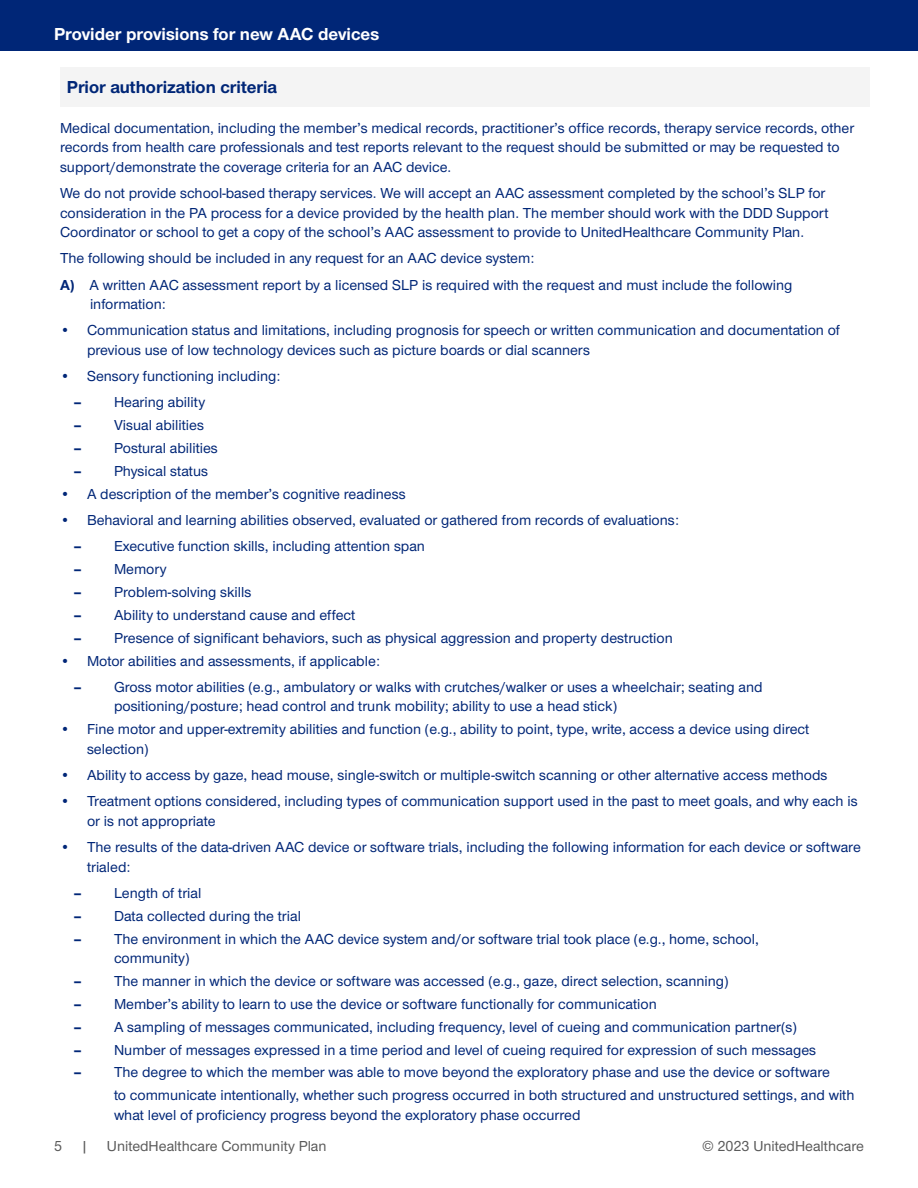
<style>
.page{position:relative;width:918px;height:1188px;background:#fff}
.page>*{position:absolute;margin:0;border:0;box-sizing:border-box;transform-origin:0 0}
.t1{font:700 18px "UHC Sans";color:#fff}
.H5_Sans_Gray_Shading{font:700 18px "UHC Sans";color:#002677}
.Body{font:500 15px/19.5px "UHC Sans";color:#002677}
.t2{font:500 15px "UHC Sans";color:#5a5a5a}
.s1{font-weight:700}
</style>
<div class="page">
<div style="left:0;top:0;width:918px;height:51px;background:#002677"></div>
<div style="left:60px;top:68px;width:810px;height:39px;background:#f4f4f4"></div>
<p class="t1" style="left:54px;top:22px;width:327px">Provider provisions for new AAC devices</p>
<p class="H5_Sans_Gray_Shading" style="left:67px;top:75px;width:212px">Prior authorization criteria</p>
<p class="Body" style="left:60px;top:117px;width:796px">Medical documentation, including the member’s medical records, practitioner’s office records, therapy service records, other records from health care professionals and test reports relevant to the request should be submitted or may be requested to support/demonstrate the coverage criteria for an AAC device.</p>
<p class="Body" style="left:60px;top:183px;width:770px">We do not provide school-based therapy services. We will accept an AAC assessment completed by the school’s SLP for consideration in the PA process for a device provided by the health plan. The member should work with the DDD Support<br>Coordinator or school to get a copy of the school’s AAC assessment to provide to UnitedHealthcare Community Plan.</p>
<p class="Body" style="left:60px;top:248px;width:476px">The following should be included in any request for an AAC device system:</p>
<p class="Body" style="left:90px;top:274px;width:704px;text-indent:-30px"><span class="s1">A)</span> A written AAC assessment report by a licensed SLP is required with the request and must include the following information:</p>
<p class="Body" style="left:87px;top:320px;width:755px;text-indent:-27px">• Communication status and limitations, including prognosis for speech or written communication and documentation of previous use of low technology devices such as picture boards or dial scanners</p>
<p class="Body" style="left:60px;top:366px;width:222px">• Sensory functioning including:</p>
<p class="Body" style="left:74px;top:392px;width:133px"><span class="s1">–</span> Hearing ability</p>
<p class="Body" style="left:74px;top:415px;width:132px"><span class="s1">–</span> Visual abilities</p>
<p class="Body" style="left:74px;top:438px;width:146px"><span class="s1">–</span> Postural abilities</p>
<p class="Body" style="left:74px;top:461px;width:136px"><span class="s1">–</span> Physical status</p>
<p class="Body" style="left:60px;top:483px;width:347px">• A description of the member’s cognitive readiness</p>
<p class="Body" style="left:60px;top:510px;width:621px">• Behavioral and learning abilities observed, evaluated or gathered from records of evaluations:</p>
<p class="Body" style="left:74px;top:536px;width:353px"><span class="s1">–</span> Executive function skills, including attention span</p>
<p class="Body" style="left:74px;top:559px;width:95px"><span class="s1">–</span> Memory</p>
<p class="Body" style="left:74px;top:582px;width:179px"><span class="s1">–</span> Problem-solving skills</p>
<p class="Body" style="left:74px;top:605px;width:283px"><span class="s1">–</span> Ability to understand cause and effect</p>
<p class="Body" style="left:74px;top:627px;width:601px"><span class="s1">–</span> Presence of significant behaviors, such as physical aggression and property destruction</p>
<p class="Body" style="left:60px;top:650px;width:321px">• Motor abilities and assessments, if applicable:</p>
<p class="Body" style="left:114px;top:677px;width:650px;text-indent:-40px"><span class="s1">–</span> Gross motor abilities (e.g., ambulatory or walks with crutches/walker or uses a wheelchair; seating and positioning/posture; head control and trunk mobility; ability to use a head stick)</p>
<p class="Body" style="left:87px;top:719px;width:724px;text-indent:-27px">• Fine motor and upper-extremity abilities and function (e.g., ability to point, type, write, access a device using direct selection)</p>
<p class="Body" style="left:60px;top:765px;width:769px">• Ability to access by gaze, head mouse, single-switch or multiple-switch scanning or other alternative access methods</p>
<p class="Body" style="left:87px;top:791px;width:772px;text-indent:-27px">• Treatment options considered, including types of communication support used in the past to meet goals, and why each is or is not appropriate</p>
<p class="Body" style="left:87px;top:837px;width:775px;text-indent:-27px">• The results of the data-driven AAC device or software trials, including the following information for each device or software trialed:</p>
<p class="Body" style="left:74px;top:882px;width:129px"><span class="s1">–</span> Length of trial</p>
<p class="Body" style="left:74px;top:905px;width:229px"><span class="s1">–</span> Data collected during the trial</p>
<p class="Body" style="left:114px;top:928px;width:646px;text-indent:-40px"><span class="s1">–</span> The environment in which the AAC device system and/or software trial took place (e.g., home, school, community)</p>
<p class="Body" style="left:74px;top:971px;width:657px"><span class="s1">–</span> The manner in which the device or software was accessed (e.g., gaze, direct selection, scanning)</p>
<p class="Body" style="left:74px;top:993px;width:585px"><span class="s1">–</span> Member’s ability to learn to use the device or software functionally for communication</p>
<p class="Body" style="left:74px;top:1016px;width:725px"><span class="s1">–</span> A sampling of messages communicated, including frequency, level of cueing and communication partner(s)</p>
<p class="Body" style="left:74px;top:1039px;width:744px"><span class="s1">–</span> Number of messages expressed in a time period and level of cueing required for expression of such messages</p>
<p class="Body" style="left:74px;top:1062px;width:758px"><span class="s1">–</span> The degree to which the member was able to move beyond the exploratory phase and use the device or software</p>
<p class="Body" style="left:114px;top:1085px;width:742px">to communicate intentionally, whether such progress occurred in both structured and unstructured settings, and with what level of proficiency progress beyond the exploratory phase occurred</p>
<p class="t2" style="left:54px;top:1136px;width:9px">5</p>
<p class="t2" style="left:81px;top:1136px;width:9px">|</p>
<p class="t2" style="left:107px;top:1136px;width:221px">UnitedHealthcare Community Plan</p>
<p class="t2" style="left:702px;top:1136px;width:163px">© 2023 UnitedHealthcare</p>
</div>
